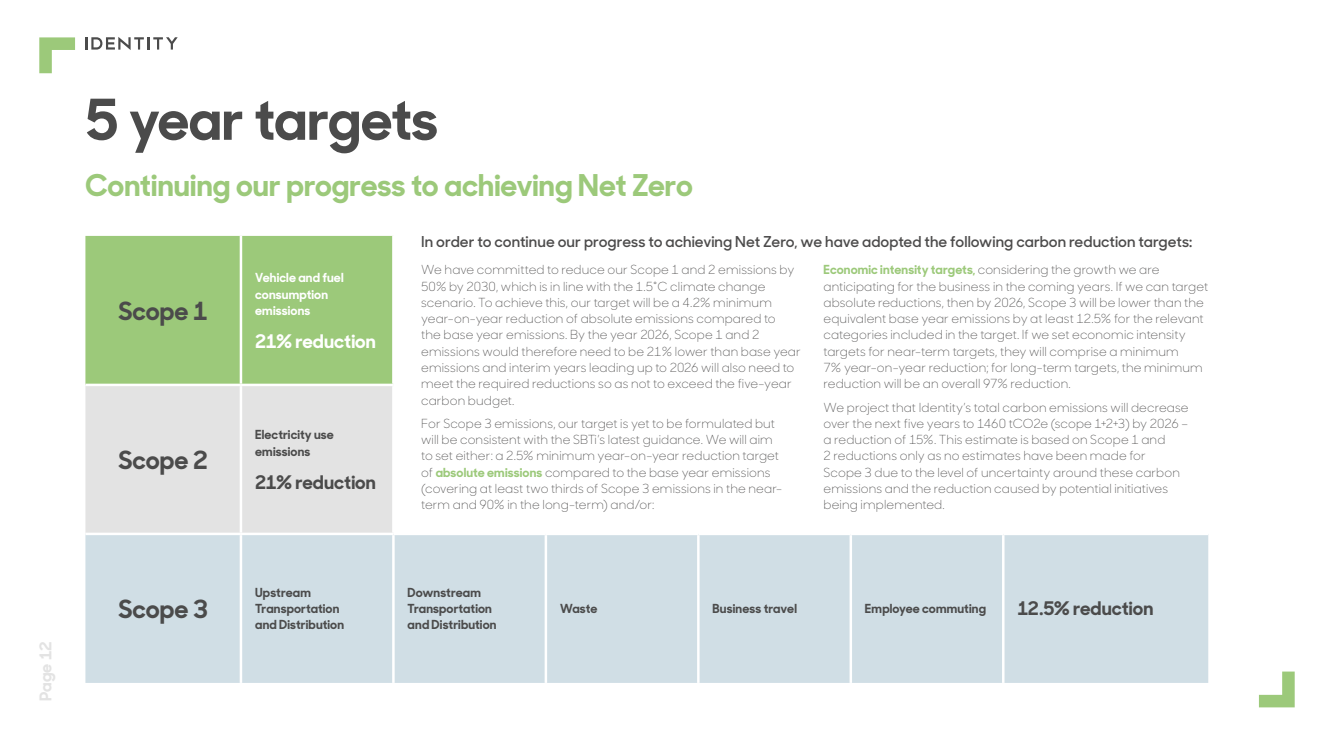
<style>
.page{position:relative;width:1334px;height:745px;background:#fff}
.page>*{position:absolute;margin:0;border:0;box-sizing:border-box;transform-origin:0 0}
.t1{font:700 56.25px "Sharp Sans Display No 1";letter-spacing:-.005em;color:#4b4b4b}
.t2{font:700 30px "Sharp Sans Display No 1";letter-spacing:.005em;color:#9cc97a}
.t3{font:700 25px "Sharp Sans Display No 1";color:#4b4b4b}
.t4{font:700 18.75px "Sharp Sans Display No 1";color:#4b4b4b}
.t5{font:700 18.75px "Sharp Sans Display No 1";color:#fff}
.t6{font:700 16.25px "Sharp Sans Display No 1";color:#e3e3e3}
.t7{font:600 15px "Sharp Sans Display No 1";letter-spacing:.005em;color:#4c4b4b}
.t8{font:300 12.5px/16.2px "Sharp Sans Display No 1";letter-spacing:.01em;color:#4c4b4b}
.t9{font:700 12.5px/16.2px "Sharp Sans Display No 1";letter-spacing:.015em;color:#4b4b4b}
.t10{font:700 12.5px/16.2px "Sharp Sans Display No 1";letter-spacing:.015em;color:#fff}
.s1{font-weight:700;color:#9cc97a}
</style>
<div class="page">
<div style="left:85px;top:236px;width:307px;height:147px;background:#9cc97a"></div>
<div style="left:85px;top:386px;width:307px;height:146px;background:#e3e3e3"></div>
<div style="left:85px;top:535px;width:1122px;height:147px;background:#d0dee5"></div>
<hr style="left:240px;top:236px;width:2px;height:147px;background:#fff">
<hr style="left:240px;top:386px;width:2px;height:146px;background:#fff">
<hr style="left:240px;top:535px;width:2px;height:147px;background:#fff">
<hr style="left:392px;top:535px;width:2px;height:147px;background:#fff">
<hr style="left:544px;top:535px;width:3px;height:147px;background:#fff">
<hr style="left:697px;top:535px;width:2px;height:147px;background:#fff">
<hr style="left:849px;top:535px;width:2px;height:147px;background:#fff">
<hr style="left:1001px;top:535px;width:3px;height:147px;background:#fff">
<svg style="left:1259px;top:671px;width:35px;height:36px"></svg>
<svg style="left:85px;top:37px;width:93px;height:13px"></svg>
<svg style="left:39px;top:37px;width:36px;height:36px"></svg>
<h3 class="t6" style="left:32px;top:700px;width:61px;rotate:-90deg">Page 12</h3>
<h1 class="t1" style="left:85px;top:73px;width:354px">5 year targets</h1>
<h2 class="t2" style="left:85px;top:160px;width:608px">Continuing our progress to achieving Net Zero</h2>
<h3 class="t3" style="left:118px;top:290px;width:91px">Scope 1</h3>
<h3 class="t3" style="left:118px;top:439px;width:91px">Scope 2</h3>
<p class="t10" style="left:255px;top:268px;width:90px">Vehicle and fuel consumption emissions</p>
<h3 class="t5" style="left:255px;top:325px;width:122px">21% reduction</h3>
<p class="t9" style="left:255px;top:425px;width:80px">Electricity use emissions</p>
<h3 class="t4" style="left:255px;top:466px;width:122px">21% reduction</h3>
<p class="t7" style="left:421px;top:230px;width:772px">In order to continue our progress to achieving Net Zero, we have adopted the following carbon reduction targets:</p>
<p class="t8" style="left:421px;top:261px;width:381px">We have committed to reduce our Scope 1 and 2 emissions by 50% by 2030, which is in line with the 1.5°C climate change scenario. To achieve this, our target will be a 4.2% minimum year-on-year reduction of absolute emissions compared to<br>the base year emissions. By the year 2026, Scope 1 and 2 emissions would therefore need to be 21% lower than base year emissions and interim years leading up to 2026 will also need to meet the required reductions so as not to exceed the five-year carbon budget.</p>
<p class="t8" style="left:421px;top:414px;width:362px">For Scope 3 emissions, our target is yet to be formulated but will be consistent with the SBTi’s latest guidance. We will aim to set either: a 2.5% minimum year-on-year reduction target of <span class="s1">absolute emissions</span> compared to the base year emissions (covering at least two thirds of Scope 3 emissions in the near&shy;term and 90% in the long-term) and/or:</p>
<p class="t8" style="left:823px;top:261px;width:386px"><span class="s1">Economic intensity targets,</span> considering the growth we are anticipating for the business in the coming years. If we can target absolute reductions, then by 2026, Scope 3 will be lower than the equivalent base year emissions by at least 12.5% for the relevant categories included in the target. If we set economic intensity targets for near-term targets, they will comprise a minimum<br>7% year-on-year reduction; for long-term targets, the minimum reduction will be an overall 97% reduction.</p>
<p class="t8" style="left:823px;top:398px;width:366px">We project that Identity’s total carbon emissions will decrease over the next five years to 1460 tCO2e (scope 1+2+3) by 2026 – a reduction of 15%. This estimate is based on Scope 1 and<br>2 reductions only as no estimates have been made for<br>Scope 3 due to the level of uncertainty around these carbon emissions and the reduction caused by potential initiatives being implemented.</p>
<h3 class="t3" style="left:118px;top:587px;width:91px">Scope 3</h3>
<p class="t9" style="left:255px;top:582px;width:90px">Upstream<br>Transportation and Distribution</p>
<p class="t9" style="left:407px;top:582px;width:90px">Downstream<br>Transportation and Distribution</p>
<p class="t9" style="left:560px;top:599px;width:39px">Waste</p>
<p class="t9" style="left:712px;top:599px;width:86px">Business travel</p>
<p class="t9" style="left:864px;top:599px;width:123px">Employee commuting</p>
<h3 class="t4" style="left:1017px;top:592px;width:137px">12.5% reduction</h3>
</div>
